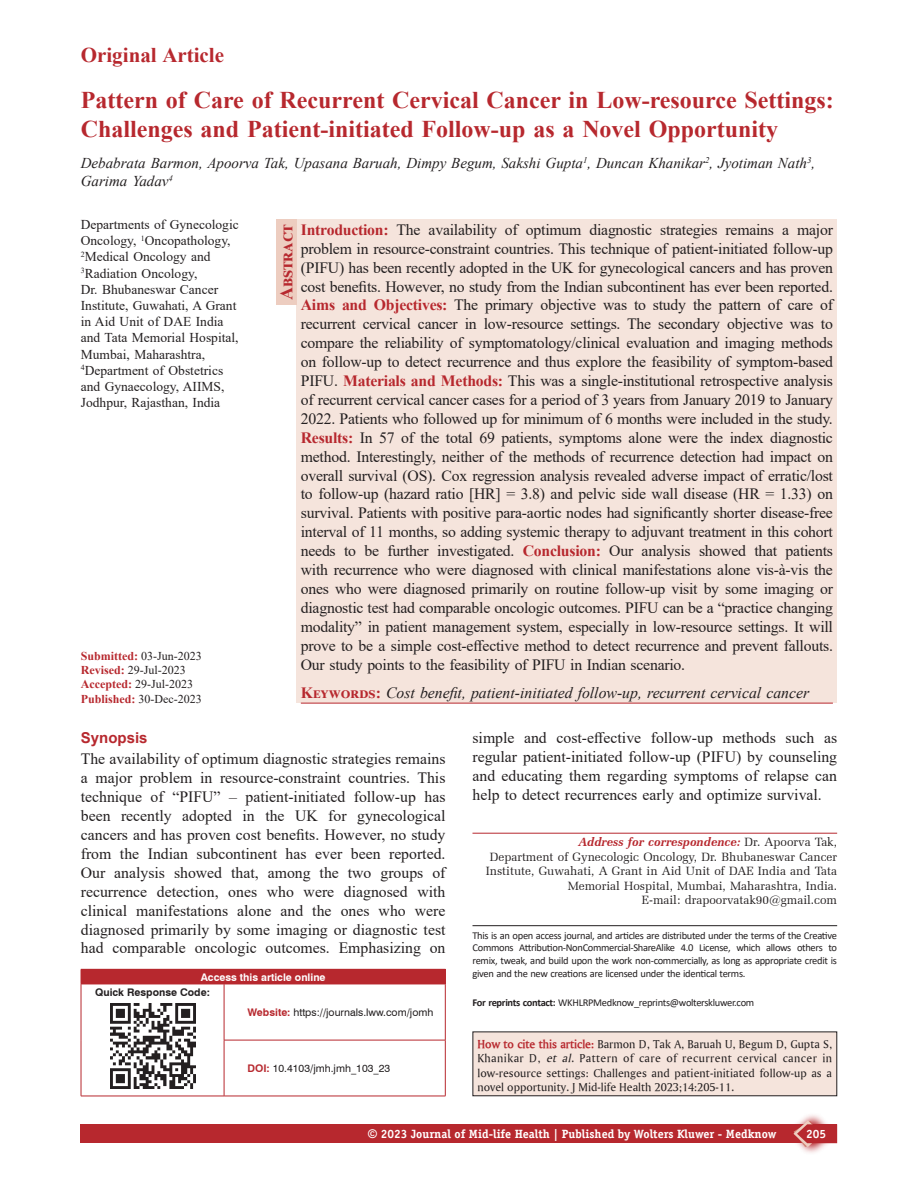
<style>
.page{position:relative;width:918px;height:1188px;background:#fff}
.page>*{position:absolute;margin:0;border:0;box-sizing:border-box;transform-origin:0 0}
.AT{font:700 24px/28.8px "Times New Roman";color:#b7282e}
.AH{font:700 21px "Times New Roman";color:#b7282e}
.ABSH{font:700 18px "Times New Roman";color:#b7282e}
.ABS{font:15.75px/18.9px "Times New Roman";letter-spacing:-.015em;color:#231f20;text-align:justify}
.TX{font:15.75px/18.9px "Times New Roman";color:#231f20;text-align:justify}
.KWD{font:italic 15.75px "Times New Roman";color:#231f20}
.AU{font:italic 15px/18px "Times New Roman";color:#231f20}
.t1{font:700 15px "Arial";color:#b7282e}
.AFF{font:13.5px/16.2px "Times New Roman";color:#231f20}
.HTC{font:12px/14.4px "Ameretto Normal";color:#231f20;text-align:justify}
.ADD{font:12px/14.4px "Zapf Elliptical 711 BT";color:#231f20;text-align:right}
.HIS{font:12px "Times New Roman";color:#231f20}
.AH-2{font:700 12px "Officina Serif";color:#fff}
.TX-2{font:10.5px/12.6px "Calibri";letter-spacing:-.03em;color:#231f20;text-align:justify}
.Website{font:10.5px "Swiss 721 BT";color:#231f20}
.DOI{font:10.5px "Swiss 721 BT";color:#231f20}
.ATAO{font:700 10.5px "Swiss 721 BT";color:#fff}
.QRC{font:700 10.5px "Swiss 721 BT";color:#231f20}
.s1{font-weight:700;color:#b7282e}
.s2{font-weight:700;font-style:normal;color:#b7282e}
.s3{font-weight:700;font-style:italic;color:#b7282e}
.s4{font-weight:700}
.s5{font-family:"Ameretto";font-weight:700;color:#b7282e}
.s6{font-family:"Ameretto";font-style:italic}
.s7{font-family:"Arial"}
</style>
<div class="page">
<div style="left:81px;top:1124px;width:756px;height:19px;background:#b7282e"></div>
<svg style="left:800px;top:1115px;width:23px;height:38px"></svg>
<svg style="left:793px;top:1120px;width:44px;height:27px"></svg>
<div style="left:81px;top:969px;width:364px;height:15px;background:#b7282e"></div>
<svg style="left:445px;top:970px;width:1px;height:14px"></svg>
<hr style="left:81px;top:984px;width:143px;height:1px;background:#b7282e">
<hr style="left:81px;top:984px;width:1px;height:56px;background:#b7282e">
<hr style="left:81px;top:1040px;width:1px;height:56px;background:#b7282e">
<hr style="left:81px;top:1096px;width:143px;height:1px;background:#b7282e">
<hr style="left:224px;top:1040px;width:1px;height:56px;background:#b7282e">
<hr style="left:445px;top:1040px;width:1px;height:56px;background:#b7282e">
<hr style="left:224px;top:1096px;width:221px;height:1px;background:#b7282e">
<hr style="left:224px;top:984px;width:221px;height:1px;background:#b7282e">
<hr style="left:224px;top:984px;width:1px;height:56px;background:#b7282e">
<hr style="left:445px;top:984px;width:1px;height:56px;background:#b7282e">
<hr style="left:224px;top:1040px;width:221px;height:1px;background:#b7282e">
<img style="left:110px;top:1004px;width:85px;height:85px">
<hr style="left:472px;top:833px;width:365px;height:1px;background:#b7282e">
<hr style="left:472px;top:925px;width:365px;height:1px;background:#231f20">
<div style="left:473px;top:1032px;width:364px;height:64px;background:#f5e4dc"></div>
<div style="left:472px;top:1032px;width:365px;height:64px;border:1px solid #231f20"></div>
<div style="left:297px;top:220px;width:540px;height:483px;background:#f5e4dc"></div>
<hr style="left:301px;top:703px;width:532px;height:1px;background:#b7282e">
<div style="left:276px;top:220px;width:21px;height:85px;background:#edcdc0"></div>
<p class="AH" style="left:81px;top:39px;width:145px">Original Article</p>
<p class="AT" style="left:81px;top:85px;width:755px">Pattern of Care of Recurrent Cervical Cancer in Low‑resource Settings:<br>Challenges and Patient‑initiated Follow‑up as a Novel Opportunity</p>
<p class="AU" style="left:81px;top:153px;width:736px">Debabrata Barmon, Apoorva Tak, Upasana Baruah, Dimpy Begum, Sakshi Gupta<sup>1</sup>, Duncan Khanikar<sup>2</sup>, Jyotiman Nath<sup>3</sup>,<br>Garima Yadav<sup>4</sup></p>
<p class="AFF" style="left:81px;top:216px;width:159px">Departments of Gynecologic<br>Oncology, <sup>1</sup>Oncopathology,<br><sup>2</sup>Medical Oncology and<br><sup>3</sup>Radiation Oncology,<br>Dr. Bhubaneswar Cancer<br>Institute, Guwahati, A Grant in Aid Unit of DAE India and Tata Memorial Hospital,<br>Mumbai, Maharashtra,<br><sup>4</sup>Department of Obstetrics and Gynaecology, AIIMS,<br>Jodhpur, Rajasthan, India</p>
<p class="ABS" style="left:301px;top:220px;width:534px"><span class="s1">Introduction:</span> The availability of optimum diagnostic strategies remains a major problem in resource‑constraint countries. This technique of patient‑initiated follow‑up (PIFU) has been recently adopted in the UK for gynecological cancers and has proven cost benefits. However, no study from the Indian subcontinent has ever been reported.<br><span class="s1">Aims and Objectives:</span> The primary objective was to study the pattern of care of recurrent cervical cancer in low‑resource settings. The secondary objective was to compare the reliability of symptomatology/clinical evaluation and imaging methods on follow‑up to detect recurrence and thus explore the feasibility of symptom‑based PIFU. <span class="s1">Materials and Methods:</span> This was a single‑institutional retrospective analysis of recurrent cervical cancer cases for a period of 3 years from January 2019 to January 2022. Patients who followed up for minimum of 6 months were included in the study.<br><span class="s1">Results:</span> In 57 of the total 69 patients, symptoms alone were the index diagnostic method. Interestingly, neither of the methods of recurrence detection had impact on overall survival (OS). Cox regression analysis revealed adverse impact of erratic/lost to follow‑up (hazard ratio [HR] = 3.8) and pelvic side wall disease (HR = 1.33) on survival. Patients with positive para‑aortic nodes had significantly shorter disease‑free interval of 11 months, so adding systemic therapy to adjuvant treatment in this cohort needs to be further investigated. <span class="s1">Conclusion:</span> Our analysis showed that patients with recurrence who were diagnosed with clinical manifestations alone vis-à-vis the ones who were diagnosed primarily on routine follow‑up visit by some imaging or diagnostic test had comparable oncologic outcomes. PIFU can be a “practice changing modality” in patient management system, especially in low‑resource settings. It will prove to be a simple cost‑effective method to detect recurrence and prevent fallouts.<br>Our study points to the feasibility of PIFU in Indian scenario.</p>
<p class="KWD" style="left:301px;top:682px;width:510px"><span class="s2">Keywords:</span> Cost benefit, patient‑initiated follow‑up, recurrent cervical cancer</p>
<p class="ABSH" style="left:273px;top:300px;width:78px;rotate:-90deg">Abstract</p>
<p class="HIS" style="left:81px;top:647px;width:122px"><span class="s1">Submitted:</span> 03‑Jun‑2023</p>
<p class="HIS" style="left:81px;top:661px;width:106px"><span class="s1">Revised:</span> 29‑Jul‑2023</p>
<p class="HIS" style="left:81px;top:676px;width:114px"><span class="s1">Accepted:</span> 29‑Jul‑2023</p>
<p class="HIS" style="left:81px;top:690px;width:122px"><span class="s1">Published:</span> 30-Dec-2023</p>
<h2 class="t1" style="left:81px;top:728px;width:68px">Synopsis</h2>
<p class="TX" style="left:81px;top:749px;width:366px">The availability of optimum diagnostic strategies remains a major problem in resource‑constraint countries. This technique of “PIFU” – patient‑initiated follow‑up has been recently adopted in the UK for gynecological cancers and has proven cost benefits. However, no study from the Indian subcontinent has ever been reported.<br>Our analysis showed that, among the two groups of recurrence detection, ones who were diagnosed with clinical manifestations alone and the ones who were diagnosed primarily by some imaging or diagnostic test had comparable oncologic outcomes. Emphasizing on</p>
<p class="TX" style="left:472px;top:728px;width:366px">simple and cost‑effective follow‑up methods such as regular patient‑initiated follow‑up (PIFU) by counseling and educating them regarding symptoms of relapse can help to detect recurrences early and optimize survival.</p>
<p class="ADD" style="left:486px;top:835px;width:353px"><span class="s3">Address for correspondence:</span> Dr. Apoorva Tak,<br>Department of Gynecologic Oncology, Dr. Bhubaneswar Cancer Institute, Guwahati, A Grant in Aid Unit of DAE India and Tata Memorial Hospital, Mumbai, Maharashtra, India.<br>E‑mail: drapoorvatak90@gmail.com</p>
<p class="TX-2" style="left:472px;top:929px;width:366px">This is an open access journal, and articles are distributed under the terms of the Creative Commons Attribution‑NonCommercial‑ShareAlike 4.0 License, which allows others to remix, tweak, and build upon the work non‑commercially, as long as appropriate credit is given and the new creations are licensed under the identical terms.</p>
<p class="TX-2" style="left:472px;top:996px;width:283px"><span class="s4">For reprints contact:</span> WKHLRPMedknow_reprints@wolterskluwer.com</p>
<p class="HTC" style="left:478px;top:1037px;width:356px"><span class="s5">How to cite this article:</span> Barmon D, Tak A, Baruah U, Begum D, Gupta S, Khanikar D, <span class="s6">et al</span>. Pattern of care of recurrent cervical cancer in low‑resource settings: Challenges and patient‑initiated follow‑up as a novel opportunity. J Mid-life Health 2023;14:205-11.</p>
<p class="ATAO" style="left:201px;top:970px;width:126px">Access this article online</p>
<p class="QRC" style="left:95px;top:985px;width:116px">Quick Response Code:</p>
<p class="Website" style="left:247px;top:1006px;width:187px"><span class="s1">Website:</span> https://journals.lww.com/jomh</p>
<p class="DOI" style="left:247px;top:1062px;width:144px"><span class="s1">DOI:</span> 10.4103/jmh.jmh_103_23</p>
<p class="AH-2" style="left:368px;top:1127px;width:410px"><span class="s7">©</span> 2023 Journal of Mid-life Health | Published by Wolters Kluwer - Medknow</p>
<p class="AH-2" style="left:806px;top:1126px;width:22px">205</p>
</div>
